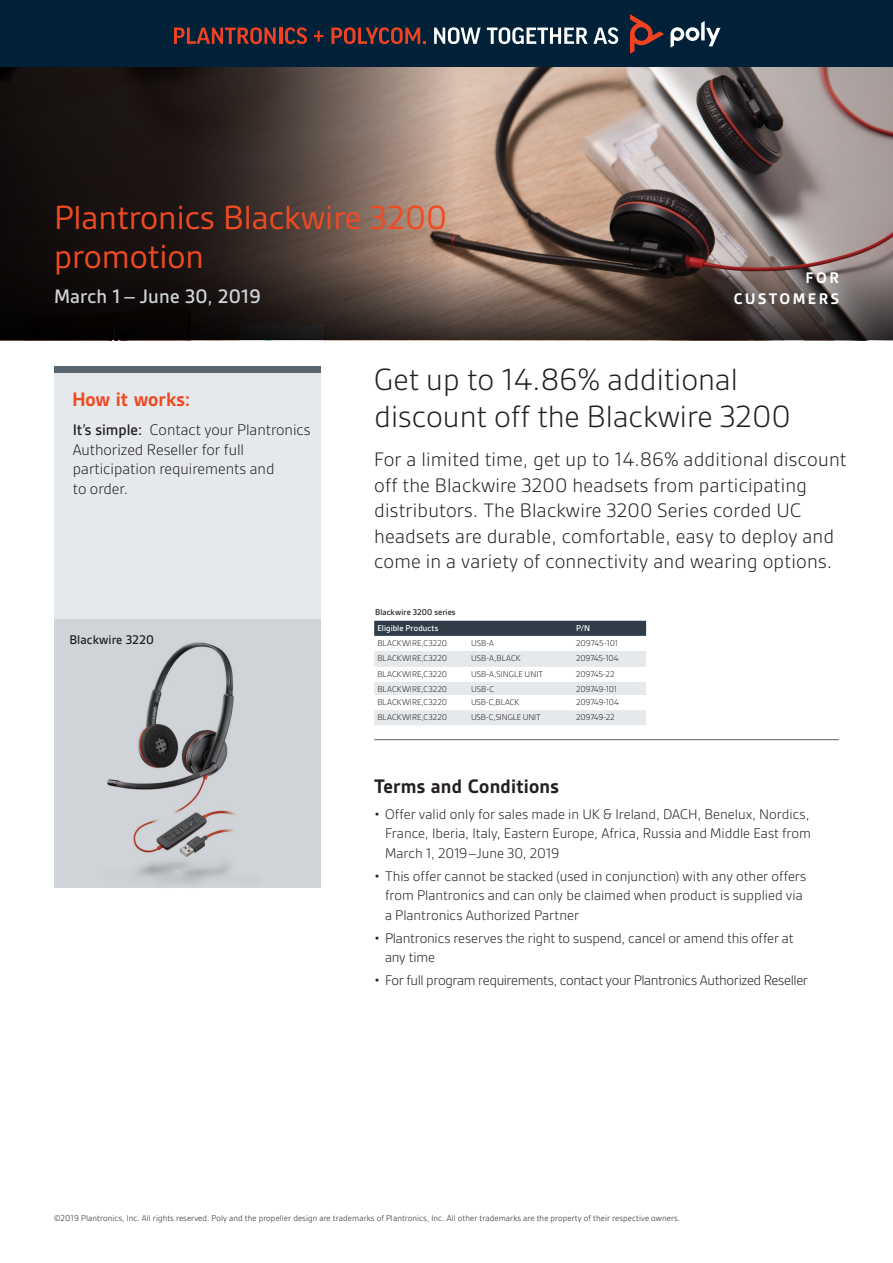
<style>
.page{position:relative;width:893px;height:1263px;background:#fff}
.page>*{position:absolute;margin:0;border:0;box-sizing:border-box;transform-origin:0 0}
.t1{font:36px/39px "Gesta";color:#f04a23}
.t2{font:300 33px/37.5px "Gesta";color:#231f20}
.t3{font:300 21px/25.5px "Gesta";letter-spacing:.01em;color:#231f20}
.t4{font:700 21px "Gesta";letter-spacing:.01em;color:#231f20}
.t5{font:500 21px "Gesta";letter-spacing:.01em;color:#d0d4d8}
.t6{font:700 21px "Gesta";letter-spacing:.005em;color:#f04a23}
.t7{font:300 16.5px/19.5px "Gesta";color:#231f20}
.t8{font:700 16.5px/21px "Gesta";letter-spacing:.15em;color:#fff;text-align:right}
.t9{font:300 15px/19.5px "Gesta";letter-spacing:-.005em;color:#231f20}
.t10{font:300 15px "Gesta";letter-spacing:-.025em;color:#231f20}
.t11{font:500 13.5px "Gesta";letter-spacing:.005em;color:#231f20}
.t12{font:300 9px "Gesta";letter-spacing:.01em;color:#231f20}
.t13{font:300 9px "Gesta";letter-spacing:-.025em;color:#231f20}
.t14{font:300 9px "Gesta";letter-spacing:-.01em;color:#231f20}
.t15{font:500 9px "Gesta";letter-spacing:.01em;color:#231f20}
.t16{font:500 9px "Gesta";letter-spacing:.01em;color:#fff}
.t17{font:300 9px "Gesta";letter-spacing:-.015em;color:#231f20}
.s1{font-weight:500}
</style>
<div class="page">
<img style="left:646px;top:67px;width:247px;height:172px">
<svg style="left:0;top:67px;width:646px;height:172px;background:#67564e"></svg>
<div style="left:0;top:0;width:893px;height:67px;background:#012139"></div>
<svg style="left:174px;top:27px;width:102px;height:17px"></svg>
<hr style="left:279px;top:28px;width:3px;height:16px;background:#ef4222">
<svg style="left:285px;top:27px;width:22px;height:17px"></svg>
<svg style="left:314px;top:31px;width:9px;height:11px"></svg>
<svg style="left:331px;top:27px;width:95px;height:17px"></svg>
<svg style="left:434px;top:27px;width:47px;height:17px"></svg>
<svg style="left:487px;top:27px;width:131px;height:17px"></svg>
<svg style="left:670px;top:21px;width:50px;height:27px"></svg>
<svg style="left:630px;top:14px;width:34px;height:40px"></svg>
<div style="left:54px;top:372px;width:266px;height:247px;background:#e6e9eb"></div>
<div style="left:54px;top:366px;width:266px;height:6px;background:#596670"></div>
<div style="left:54px;top:619px;width:266px;height:269px;background:#d0d4d8"></div>
<img style="left:107px;top:642px;width:129px;height:241px">
<hr style="left:374px;top:739px;width:465px;height:1px;background:#596670">
<svg style="left:374px;top:621px;width:272px;height:15px;background:#313e49"></svg>
<svg style="left:374px;top:651px;width:272px;height:44px"></svg>
<div style="left:374px;top:710px;width:272px;height:15px;background:#e6e9eb"></div>
<svg style="left:0;top:239px;width:893px;height:101px;background:#443833"></svg>
<h1 class="t1" style="left:54px;top:197px;width:395px">Plantronics Blackwire 3200 promotion</h1>
<h3 class="t5" style="left:54px;top:284px;width:209px">March 1– June 30, 2019</h3>
<p class="t8" style="left:734px;top:267px;width:107px">FOR<br>CUSTOMERS</p>
<h3 class="t6" style="left:72px;top:387px;width:119px">How it works:</h3>
<p class="t7" style="left:73px;top:420px;width:239px"><span class="s1">It’s simple:</span> Contact your Plantronics<br>Authorized Reseller for full participation requirements and<br>to order.</p>
<p class="t11" style="left:69px;top:632px;width:86px">Blackwire 3220</p>
<h2 class="t2" style="left:374px;top:360px;width:418px">Get up to 14.86% additional discount off the Blackwire 3200</h2>
<p class="t3" style="left:374px;top:447px;width:474px">For a limited time, get up to 14.86% additional discount off the Blackwire 3200 headsets from participating distributors. The Blackwire 3200 Series corded UC headsets are durable, comfortable, easy to deploy and come in a variety of connectivity and wearing options.</p>
<p class="t15" style="left:375px;top:607px;width:82px">Blackwire 3200 series</p>
<p class="t16" style="left:377px;top:622px;width:63px">Eligible Products</p>
<p class="t16" style="left:576px;top:622px;width:16px">P/N</p>
<p class="t12" style="left:377px;top:638px;width:71px">BLACKWIRE,C3220</p>
<p class="t12" style="left:471px;top:638px;width:25px">USB-A</p>
<p class="t14" style="left:576px;top:638px;width:44px">209745-101</p>
<p class="t12" style="left:377px;top:653px;width:71px">BLACKWIRE,C3220</p>
<p class="t12" style="left:471px;top:653px;width:51px">USB-A,BLACK</p>
<p class="t13" style="left:576px;top:653px;width:44px">209745-104</p>
<p class="t12" style="left:377px;top:669px;width:71px">BLACKWIRE,C3220</p>
<p class="t12" style="left:471px;top:669px;width:74px">USB-A,SINGLE UNIT</p>
<p class="t13" style="left:576px;top:669px;width:40px">209745-22</p>
<p class="t12" style="left:377px;top:684px;width:71px">BLACKWIRE,C3220</p>
<p class="t12" style="left:471px;top:684px;width:25px">USB-C</p>
<p class="t13" style="left:576px;top:684px;width:43px">209749-101</p>
<p class="t12" style="left:377px;top:697px;width:71px">BLACKWIRE,C3220</p>
<p class="t14" style="left:471px;top:697px;width:50px">USB-C,BLACK</p>
<p class="t13" style="left:576px;top:697px;width:44px">209749-104</p>
<p class="t12" style="left:377px;top:712px;width:71px">BLACKWIRE,C3220</p>
<p class="t17" style="left:471px;top:712px;width:71px">USB-C,SINGLE UNIT</p>
<p class="t13" style="left:576px;top:712px;width:40px">209749-22</p>
<h3 class="t4" style="left:374px;top:774px;width:186px">Terms and Conditions</h3>
<p class="t9" style="left:385px;top:804px;width:428px;text-align:justify;text-indent:-11px">• Offer valid only for sales made in UK &amp; Ireland, DACH, Benelux, Nordics, France, Iberia, Italy, Eastern Europe, Africa, Russia and Middle East from March 1, 2019–June 30, 2019</p>
<p class="t9" style="left:385px;top:866px;width:423px;text-indent:-11px">• This offer cannot be stacked (used in conjunction) with any other offers from Plantronics and can only be claimed when product is supplied via a Plantronics Authorized Partner</p>
<p class="t9" style="left:385px;top:928px;width:410px;text-indent:-11px">• Plantronics reserves the right to suspend, cancel or amend this offer at any time</p>
<p class="t10" style="left:374px;top:972px;width:435px">• For full program requirements, contact your Plantronics Authorized Reseller</p>
<p class="t12" style="left:54px;top:1213px;width:628px">©2019 Plantronics, Inc. All rights reserved. Poly and the propeller design are trademarks of Plantronics, Inc. All other trademarks are the property of their respective owners.</p>
</div>
